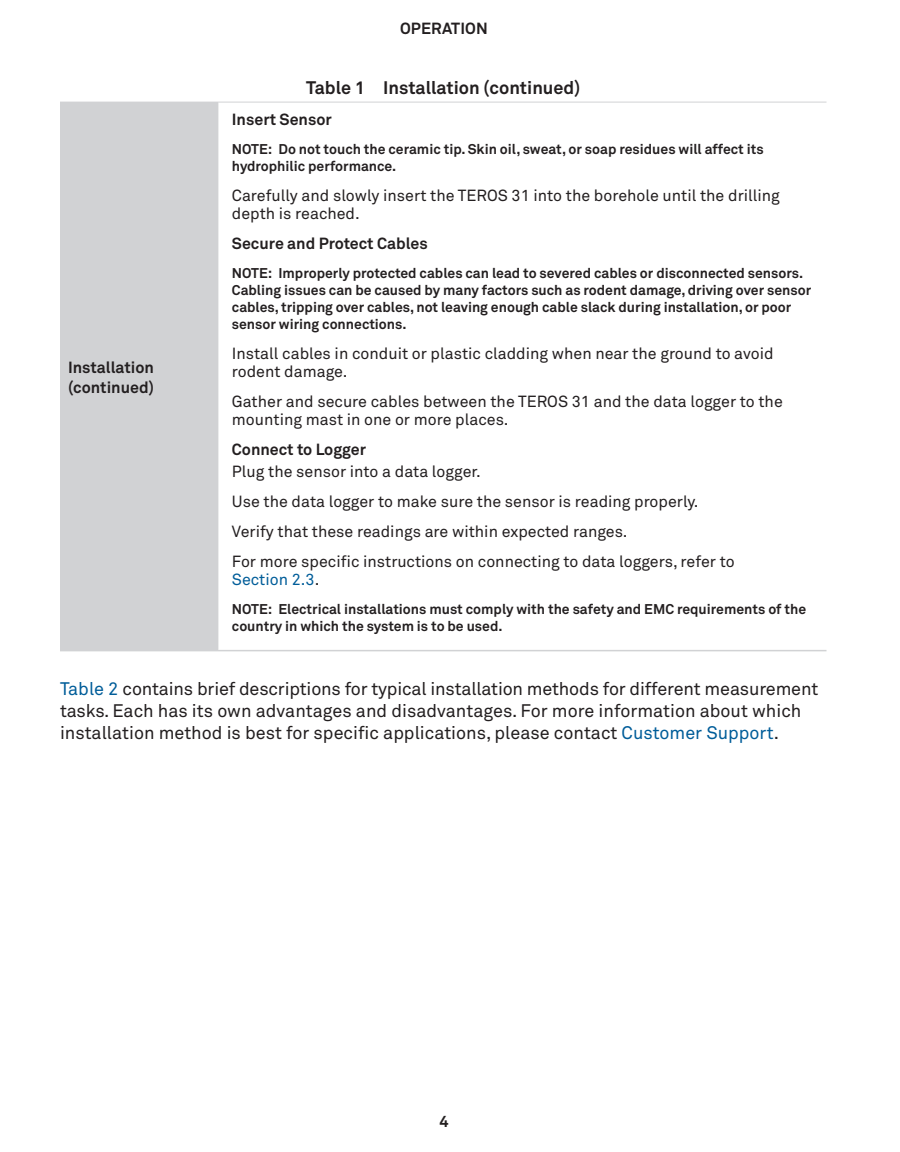
<style>
.page{position:relative;width:900px;height:1152px;background:#fff}
.page>*{position:absolute;margin:0;border:0;box-sizing:border-box;transform-origin:0 0}
.BodyTxt{font:18px/22px "Akkurat Pro";color:#231f20}
.TableTitleContinued{font:700 18px "Akkurat Pro";color:#231f20}
.TableTxt1Left{font:16px/18px "Akkurat Pro";color:#231f20}
.TableTxt1Left-2{font:700 16px "Akkurat Pro";color:#231f20}
.TableHeadLeft{font:700 16px/20px "Akkurat Pro";color:#231f20}
.TableTxtLeftFirst{font:16px "Akkurat Pro";color:#231f20}
.TableTxtNote{font:700 14px/17px "Akkurat Pro";color:#231f20}
.s1{color:#005d99}
</style>
<div class="page">
<div style="left:60px;top:102px;width:158px;height:549px;background:#d1d2d4"></div>
<hr style="left:218px;top:102px;width:608px;height:1px;background:#d1d2d4">
<hr style="left:218px;top:102px;width:1px;height:548px;background:#d1d2d4">
<hr style="left:218px;top:650px;width:608px;height:1px;background:#d1d2d4">
<p class="TableHeadLeft" style="left:400px;top:18px;width:22px">Operation</p>
<p class="TableHeadLeft" style="left:68px;top:357px;width:87px">Installation (continued)</p>
<p class="TableTitleContinued" style="left:306px;top:77px;width:276px">Table 1 Installation (continued)</p>
<p class="TableTxt1Left-2" style="left:232px;top:109px;width:101px">Insert Sensor</p>
<p class="TableTxtNote" style="left:232px;top:140px;width:533px">NOTE: Do not touch the ceramic tip. Skin oil, sweat, or soap residues will affect its hydrophilic performance.</p>
<p class="TableTxt1Left" style="left:232px;top:186px;width:549px">Carefully and slowly insert the TEROS 31 into the borehole until the drilling depth is reached.</p>
<p class="TableTxt1Left-2" style="left:232px;top:233px;width:197px">Secure and Protect Cables</p>
<p class="TableTxtNote" style="left:232px;top:264px;width:581px">NOTE: Improperly protected cables can lead to severed cables or disconnected sensors.<br>Cabling issues can be caused by many factors such as rodent damage, driving over sensor cables, tripping over cables, not leaving enough cable slack during installation, or poor sensor wiring connections.</p>
<p class="TableTxt1Left" style="left:232px;top:344px;width:543px">Install cables in conduit or plastic cladding when near the ground to avoid rodent damage.</p>
<p class="TableTxt1Left" style="left:232px;top:392px;width:552px">Gather and secure cables between the TEROS 31 and the data logger to the mounting mast in one or more places.</p>
<p class="TableTxt1Left-2" style="left:232px;top:439px;width:136px">Connect to Logger</p>
<p class="TableTxtLeftFirst" style="left:232px;top:462px;width:250px">Plug the sensor into a data logger.</p>
<p class="TableTxt1Left" style="left:232px;top:492px;width:468px">Use the data logger to make sure the sensor is reading properly.</p>
<p class="TableTxt1Left" style="left:232px;top:522px;width:397px">Verify that these readings are within expected ranges.</p>
<p class="TableTxt1Left" style="left:232px;top:552px;width:504px">For more specific instructions on connecting to data loggers, refer to<br><span class="s1">Section 2.3</span>.</p>
<p class="TableTxtNote" style="left:232px;top:600px;width:576px">NOTE: Electrical installations must comply with the safety and EMC requirements of the country in which the system is to be used.</p>
<p class="BodyTxt" style="left:60px;top:678px;width:760px"><span class="s1">Table 2</span> contains brief descriptions for typical installation methods for different measurement tasks. Each has its own advantages and disadvantages. For more information about which installation method is best for specific applications, please contact <span class="s1">Customer Support</span>.</p>
<p class="TableHeadLeft" style="left:439px;top:1111px;width:11px">4</p>
</div>
